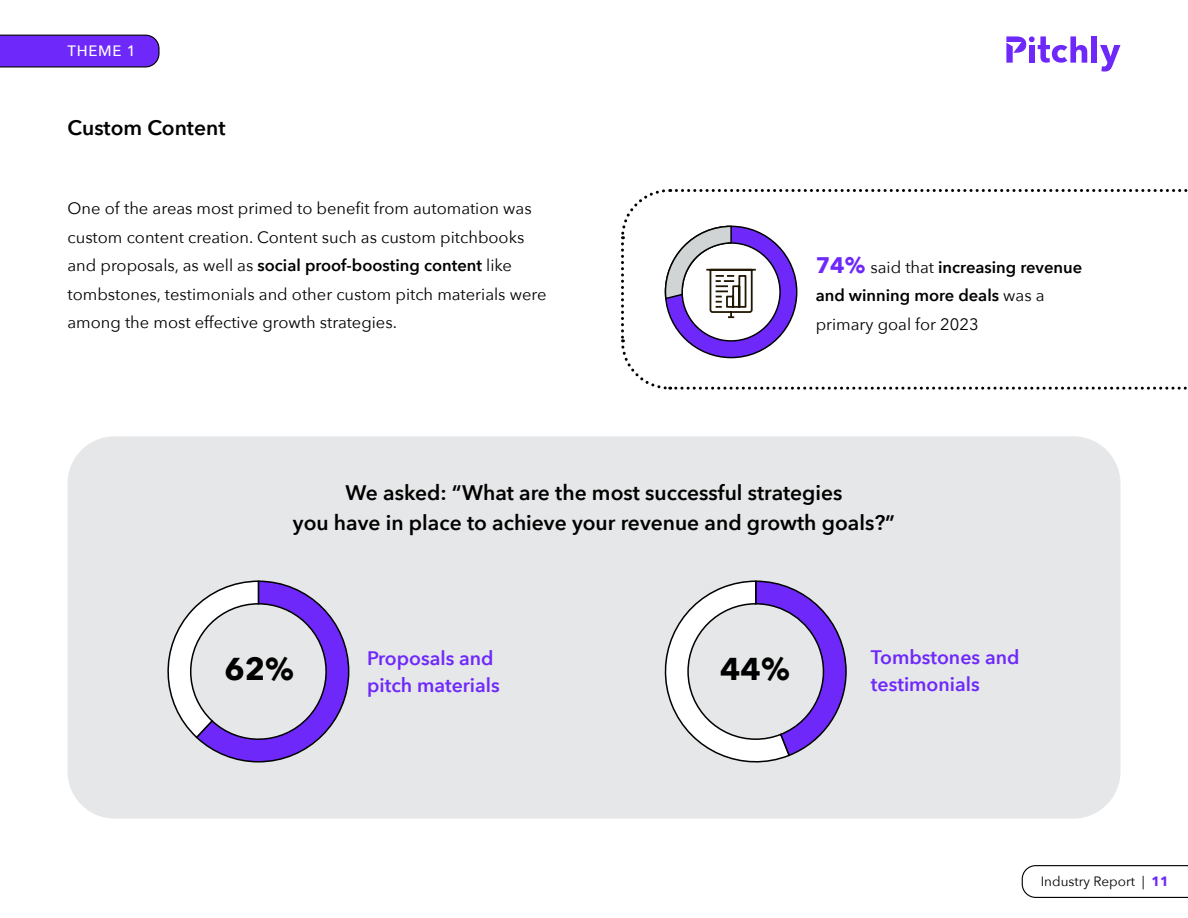
<style>
.page{position:relative;width:1188px;height:918px;background:#fff}
.page>*{position:absolute;margin:0;border:0;box-sizing:border-box;transform-origin:0 0}
.t1{font:700 31.5px "Avenir Next";color:#000}
.t2{font:600 21px/30px "Avenir Next";color:#000;text-align:center}
.t3{font:600 19.5px/27px "Avenir Next";color:#6e29fa}
.t4{font:16.5px/28.5px "Avenir Next";color:#000}
.t5{font:600 16.5px/28.5px "Avenir Next";color:#000}
.t6{font:500 15px "Avenir Next";letter-spacing:.05em;color:#fff}
.t7{font:13.5px "Avenir Next";color:#000}
.s1{font-weight:600}
.s2{font-weight:700;font-size:22.5px;color:#6e29fa}
.s3{font-weight:400}
.s4{font-weight:700;color:#6e29fa}
</style>
<div class="page">
<svg style="left:0;top:34px;width:160px;height:34px;background:#6d31e8"></svg>
<div style="left:1092px;top:36px;width:5px;height:27px;background:#6e29fa"></div>
<svg style="left:1100px;top:45px;width:20px;height:27px"></svg>
<svg style="left:1006px;top:36px;width:81px;height:27px"></svg>
<svg style="left:1021px;top:865px;width:167px;height:33px"></svg>
<div style="left:68px;top:436px;width:1052px;height:383px;background:#e6e7e8;border-radius:47px"></div>
<svg style="left:167px;top:580px;width:183px;height:183px"></svg>
<svg style="left:664px;top:580px;width:183px;height:183px"></svg>
<svg style="left:621px;top:189px;width:567px;height:201px"></svg>
<p class="t6" style="left:68px;top:38px;width:70px">THEME 1</p>
<p class="t2" style="left:68px;top:112px;width:160px">Custom Content</p>
<p class="t4" style="left:68px;top:193px;width:481px">One of the areas most primed to benefit from automation was custom content creation. Content such as custom pitchbooks and proposals, as well as <span class="s1">social proof-boosting content</span> like tombstones, testimonials and other custom pitch materials were among the most effective growth strategies.</p>
<p class="t5" style="left:816px;top:252px;width:268px"><span class="s2">74%</span> <span class="s3">said that</span> increasing revenue and winning more deals <span class="s3">was a primary goal for 2023</span></p>
<p class="t2" style="left:293px;top:477px;width:604px">We asked: “What are the most successful strategies<br>you have in place to achieve your revenue and growth goals?”</p>
<p class="t3" style="left:367px;top:645px;width:134px">Proposals and pitch materials</p>
<p class="t3" style="left:871px;top:643px;width:150px">Tombstones and testimonials</p>
<h1 class="t1" style="left:224px;top:642px;width:71px">62%</h1>
<h1 class="t1" style="left:720px;top:642px;width:71px">44%</h1>
<p class="t7" style="left:1041px;top:870px;width:130px">Industry Report | <span class="s4">11</span></p>
</div>
